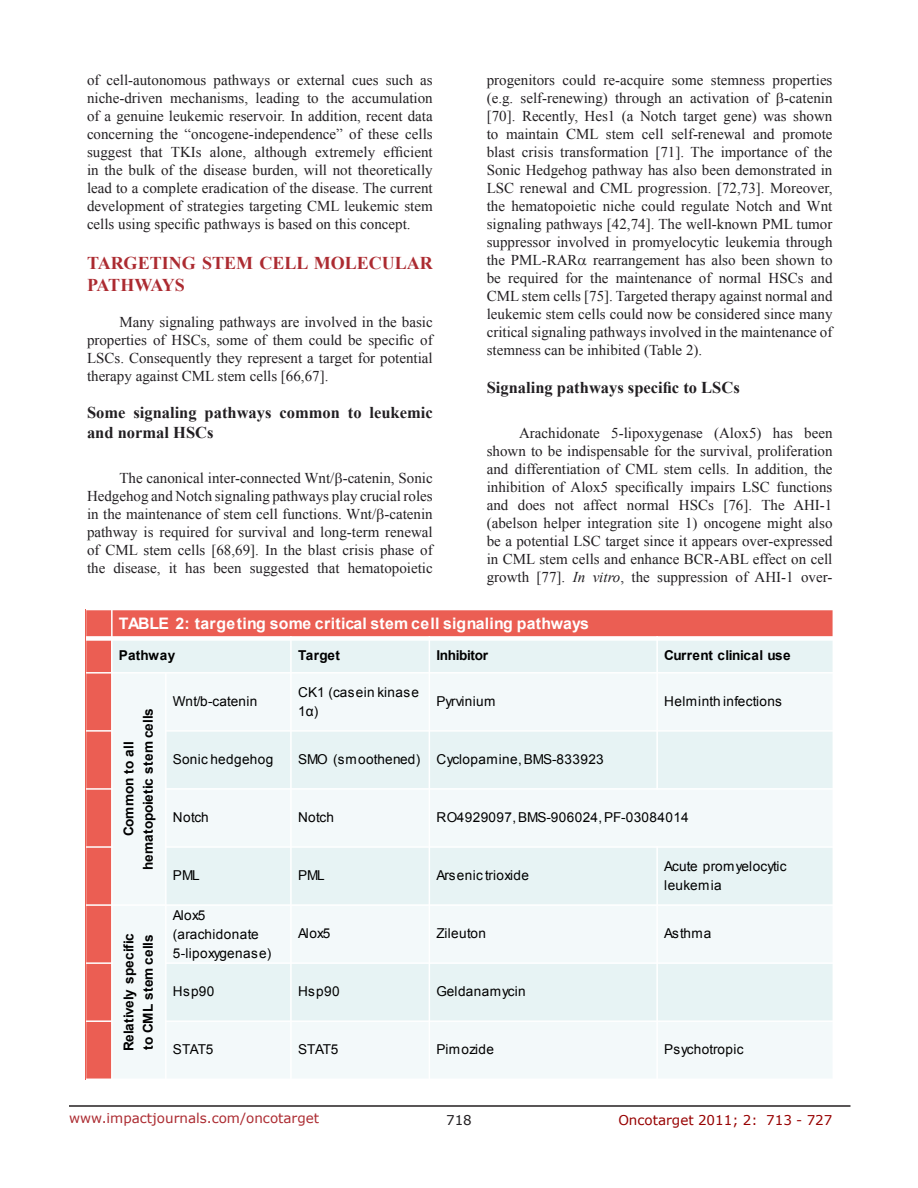
<style>
.page{position:relative;width:918px;height:1188px;background:#fff}
.page>*{position:absolute;margin:0;border:0;box-sizing:border-box;transform-origin:0 0}
.Heading{font:700 18px/21.6px "Times New Roman";color:#ac2b31}
.SubHeading{font:700 16.5px/19.8px "Times New Roman";color:#221f22}
.t1{font:700 15.9px "Arial";letter-spacing:.015em;color:#fff}
.BodyText{font:15px/18px "Times New Roman";color:#221f22;text-align:justify}
.t2{font:13.65px/19.2px "Arial";letter-spacing:.025em;color:#000}
.t3{font:700 13.65px/19.2px "Arial";color:#000;text-align:center}
.t4{font:700 13.65px "Arial";letter-spacing:-.03em;color:#000}
.t5{font:13.5px "Verdana";color:#ac2b31}
.t6{font:13.5px "Verdana";color:#970000}
.t7{font:13.5px "Verdana";color:#221f22}
.s1{font-style:italic}
</style>
<div class="page">
<hr style="left:69px;top:1105px;width:781px;height:2px;background:#231f20">
<div style="left:86px;top:610px;width:26px;height:28px;background:#eb5e53"></div>
<div style="left:112px;top:610px;width:721px;height:28px;background:#eb5e53"></div>
<div style="left:86px;top:638px;width:26px;height:35px;background:#eb5e53"></div>
<div style="left:112px;top:638px;width:179px;height:35px;background:#e7f3f4"></div>
<div style="left:291px;top:638px;width:138px;height:35px;background:#e7f3f4"></div>
<div style="left:429px;top:638px;width:228px;height:35px;background:#e7f3f4"></div>
<div style="left:657px;top:638px;width:176px;height:35px;background:#e7f3f4"></div>
<div style="left:86px;top:673px;width:26px;height:58px;background:#eb5e53"></div>
<div style="left:112px;top:673px;width:54px;height:232px;background:#f3f9fa"></div>
<div style="left:166px;top:673px;width:125px;height:58px;background:#f3f9fa"></div>
<div style="left:291px;top:673px;width:138px;height:58px;background:#f3f9fa"></div>
<div style="left:429px;top:673px;width:228px;height:58px;background:#f3f9fa"></div>
<div style="left:657px;top:673px;width:176px;height:58px;background:#f3f9fa"></div>
<div style="left:86px;top:731px;width:26px;height:58px;background:#eb5e53"></div>
<div style="left:166px;top:731px;width:125px;height:58px;background:#e7f3f4"></div>
<div style="left:291px;top:731px;width:138px;height:58px;background:#e7f3f4"></div>
<div style="left:429px;top:731px;width:228px;height:58px;background:#e7f3f4"></div>
<div style="left:657px;top:731px;width:176px;height:58px;background:#e7f3f4"></div>
<div style="left:86px;top:789px;width:26px;height:58px;background:#eb5e53"></div>
<div style="left:166px;top:789px;width:125px;height:58px;background:#f3f9fa"></div>
<div style="left:291px;top:789px;width:138px;height:58px;background:#f3f9fa"></div>
<div style="left:429px;top:789px;width:404px;height:58px;background:#f3f9fa"></div>
<div style="left:86px;top:847px;width:26px;height:58px;background:#eb5e53"></div>
<div style="left:166px;top:847px;width:125px;height:58px;background:#e7f3f4"></div>
<div style="left:291px;top:847px;width:138px;height:58px;background:#e7f3f4"></div>
<div style="left:429px;top:847px;width:228px;height:58px;background:#e7f3f4"></div>
<div style="left:657px;top:847px;width:176px;height:58px;background:#e7f3f4"></div>
<div style="left:86px;top:905px;width:26px;height:58px;background:#eb5e53"></div>
<div style="left:112px;top:905px;width:54px;height:174px;background:#f3f9fa"></div>
<div style="left:166px;top:905px;width:125px;height:58px;background:#f3f9fa"></div>
<div style="left:291px;top:905px;width:138px;height:58px;background:#f3f9fa"></div>
<div style="left:429px;top:905px;width:228px;height:58px;background:#f3f9fa"></div>
<div style="left:657px;top:905px;width:176px;height:58px;background:#f3f9fa"></div>
<div style="left:86px;top:963px;width:26px;height:58px;background:#eb5e53"></div>
<div style="left:166px;top:963px;width:125px;height:58px;background:#e7f3f4"></div>
<div style="left:291px;top:963px;width:138px;height:58px;background:#e7f3f4"></div>
<div style="left:429px;top:963px;width:228px;height:58px;background:#e7f3f4"></div>
<div style="left:657px;top:963px;width:176px;height:58px;background:#e7f3f4"></div>
<div style="left:86px;top:1021px;width:26px;height:58px;background:#eb5e53"></div>
<div style="left:166px;top:1021px;width:125px;height:58px;background:#f3f9fa"></div>
<div style="left:291px;top:1021px;width:138px;height:58px;background:#f3f9fa"></div>
<div style="left:429px;top:1021px;width:228px;height:58px;background:#f3f9fa"></div>
<div style="left:657px;top:1021px;width:176px;height:58px;background:#f3f9fa"></div>
<hr style="left:111px;top:609px;width:2px;height:471px;background:#fff">
<hr style="left:165px;top:672px;width:2px;height:408px;background:#fff">
<hr style="left:290px;top:636px;width:2px;height:444px;background:#fff">
<hr style="left:429px;top:636px;width:1px;height:444px;background:#fff">
<hr style="left:656px;top:636px;width:2px;height:154px;background:#fff">
<hr style="left:656px;top:846px;width:2px;height:234px;background:#fff">
<div style="left:86px;top:636px;width:747px;height:5px;background:#fff"></div>
<hr style="left:86px;top:672px;width:747px;height:2px;background:#fff">
<hr style="left:86px;top:730px;width:27px;height:2px;background:#fff">
<hr style="left:165px;top:730px;width:668px;height:2px;background:#fff">
<hr style="left:86px;top:788px;width:27px;height:2px;background:#fff">
<hr style="left:165px;top:788px;width:668px;height:2px;background:#fff">
<hr style="left:86px;top:846px;width:27px;height:2px;background:#fff">
<hr style="left:165px;top:846px;width:668px;height:2px;background:#fff">
<hr style="left:86px;top:904px;width:747px;height:2px;background:#fff">
<hr style="left:86px;top:962px;width:27px;height:2px;background:#fff">
<hr style="left:165px;top:962px;width:668px;height:2px;background:#fff">
<hr style="left:86px;top:1020px;width:27px;height:2px;background:#fff">
<hr style="left:165px;top:1020px;width:668px;height:2px;background:#fff">
<hr style="left:86px;top:609px;width:1px;height:471px;background:#fff">
<p class="BodyText" style="left:87px;top:71px;width:347px">of cell-autonomous pathways or external cues such as niche-driven mechanisms, leading to the accumulation of a genuine leukemic reservoir. In addition, recent data concerning the “oncogene-independence” of these cells suggest that TKIs alone, although extremely efficient in the bulk of the disease burden, will not theoretically lead to a complete eradication of the disease. The current development of strategies targeting CML leukemic stem cells using specific pathways is based on this concept.</p>
<p class="Heading" style="left:87px;top:252px;width:347px">TARGETING STEM CELL MOLECULAR<br>PATHWAYS</p>
<p class="BodyText" style="left:87px;top:312px;width:347px;text-indent:32px">Many signaling pathways are involved in the basic properties of HSCs, some of them could be specific of LSCs. Consequently they represent a target for potential therapy against CML stem cells [66,67].</p>
<p class="SubHeading" style="left:87px;top:403px;width:347px">Some signaling pathways common to leukemic and normal HSCs</p>
<p class="BodyText" style="left:87px;top:469px;width:347px;text-indent:32px">The canonical inter-connected Wnt/ -catenin, Sonic Hedgehog and Notch signaling pathways play crucial roles in the maintenance of stem cell functions. Wnt/ -catenin pathway is required for survival and long-term renewal of CML stem cells [68,69]. In the blast crisis phase of the disease, it has been suggested that hematopoietic</p>
<p class="BodyText" style="left:487px;top:71px;width:347px">progenitors could re-acquire some stemness properties (e.g. self-renewing) through an activation of -catenin [70]. Recently, Hes1 (a Notch target gene) was shown to maintain CML stem cell self-renewal and promote blast crisis transformation [71]. The importance of the Sonic Hedgehog pathway has also been demonstrated in LSC renewal and CML progression. [72,73]. Moreover, the hematopoietic niche could regulate Notch and Wnt signaling pathways [42,74]. The well-known PML tumor suppressor involved in promyelocytic leukemia through the PML-RAR rearrangement has also been shown to be required for the maintenance of normal HSCs and CML stem cells [75]. Targeted therapy against normal and leukemic stem cells could now be considered since many critical signaling pathways involved in the maintenance of stemness can be inhibited (Table 2).</p>
<p class="SubHeading" style="left:487px;top:377px;width:255px">Signaling pathways specific to LSCs</p>
<p class="BodyText" style="left:487px;top:424px;width:347px;text-indent:32px">Arachidonate 5-lipoxygenase (Alox5) has been shown to be indispensable for the survival, proliferation and differentiation of CML stem cells. In addition, the inhibition of Alox5 specifically impairs LSC functions and does not affect normal HSCs [76]. The AHI-1 (abelson helper integration site 1) oncogene might also be a potential LSC target since it appears over-expressed in CML stem cells and enhance BCR-ABL effect on cell growth [77]. <span class="s1">In vitro</span>, the suppression of AHI-1 over-</p>
<p class="t1" style="left:119px;top:613px;width:472px">TABLE 2: targeting some critical stem cell signaling pathways</p>
<p class="t3" style="left:119px;top:646px;width:58px">Pathway</p>
<p class="t3" style="left:298px;top:646px;width:43px">Target</p>
<p class="t4" style="left:436px;top:646px;width:53px">Inhibitor</p>
<p class="t4" style="left:664px;top:646px;width:128px">Current clinical use</p>
<p class="t3" style="left:120px;top:870px;width:163px;rotate:-90deg">Common to all hematopoietic stem cells</p>
<p class="t3" style="left:120px;top:1051px;width:119px;text-align:left;rotate:-90deg">Relatively specific to CML stem cells</p>
<p class="t2" style="left:173px;top:692px;width:86px">Wnt/b-catenin</p>
<p class="t2" style="left:298px;top:682px;width:122px">CK1 (casein kinase<br>1α)</p>
<p class="t2" style="left:436px;top:692px;width:60px">Pyrvinium</p>
<p class="t2" style="left:664px;top:692px;width:119px">Helminth infections</p>
<p class="t2" style="left:173px;top:750px;width:102px">Sonic hedgehog</p>
<p class="t2" style="left:298px;top:750px;width:307px">SMO (smoothened) Cyclopamine, BMS-833923</p>
<p class="t2" style="left:173px;top:808px;width:37px">Notch</p>
<p class="t2" style="left:298px;top:808px;width:37px">Notch</p>
<p class="t2" style="left:436px;top:808px;width:254px">RO4929097, BMS-906024, PF-03084014</p>
<p class="t2" style="left:173px;top:866px;width:28px">PML</p>
<p class="t2" style="left:298px;top:866px;width:28px">PML</p>
<p class="t2" style="left:436px;top:866px;width:94px">Arsenic trioxide</p>
<p class="t2" style="left:664px;top:857px;width:124px">Acute promyelocytic leukemia</p>
<p class="t2" style="left:173px;top:905px;width:100px">Alox5 (arachidonate<br>5-lipoxygenase)</p>
<p class="t2" style="left:298px;top:924px;width:34px">Alox5</p>
<p class="t2" style="left:436px;top:924px;width:51px">Zileuton</p>
<p class="t2" style="left:664px;top:924px;width:49px">Asthma</p>
<p class="t2" style="left:173px;top:982px;width:43px">Hsp90</p>
<p class="t2" style="left:298px;top:982px;width:43px">Hsp90</p>
<p class="t2" style="left:436px;top:982px;width:91px">Geldanamycin</p>
<p class="t2" style="left:173px;top:1040px;width:42px">STAT5</p>
<p class="t2" style="left:298px;top:1040px;width:42px">STAT5</p>
<p class="t2" style="left:436px;top:1040px;width:59px">Pimozide</p>
<p class="t2" style="left:664px;top:1040px;width:81px">Psychotropic</p>
<p class="t5" style="left:69px;top:1109px;width:252px">www.impactjournals.com/oncotarget</p>
<p class="t7" style="left:446px;top:1111px;width:27px">718</p>
<p class="t6" style="left:618px;top:1111px;width:216px">Oncotarget 2011; 2: 713 - 727</p>
</div>
